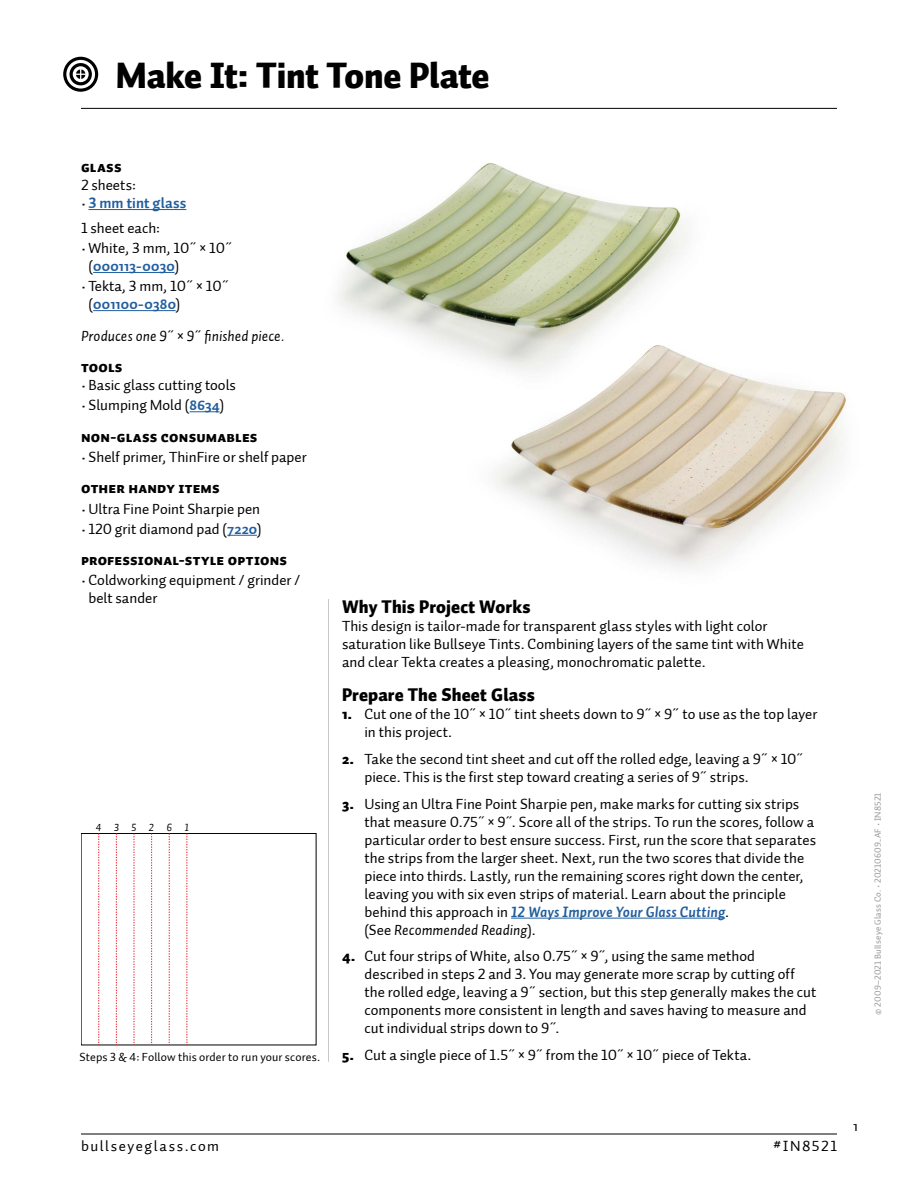
<style>
.page{position:relative;width:918px;height:1188px;background:#fff}
.page>*{position:absolute;margin:0;border:0;box-sizing:border-box;transform-origin:0 0}
.t1{font:36px "Auto 1 Black LF";letter-spacing:-.005em;color:#000}
.t2{font:18px "Auto 1 Black LF";letter-spacing:.01em;color:#000}
.t3{font:15px/18px "Auto 1 Regular LF";color:#000}
.t4{font:15px "Auto 2 Black Sm Cp";letter-spacing:.015em;color:#000}
.t5{font:15px "Auto 1 Italic LF";letter-spacing:.005em;color:#000}
.t6{font:15px "Auto 1 Bold Italic LF";letter-spacing:.005em;color:#215e9e}
.t7{font:700 15px "Auto 1";letter-spacing:.015em;color:#215e9e}
.t8{font:15px "Auto 1 Regular LF";letter-spacing:.105em;color:#000}
.t9{font:15px "Auto 1 Bold LF";letter-spacing:.005em;color:#215e9e}
.t10{font:15px "Auto 1";color:#000}
.t11{font:12px "Auto 1 Regular LF";letter-spacing:.01em;color:#000}
.t12{font:10.5px "Auto 1 Italic LF";letter-spacing:1.19em;color:#000}
.t13{font:9px "Auto 1 Regular LF";letter-spacing:.02em;color:#939598}
.s1{font-family:"Auto 1 Light LF";color:#000}
.s2{font-family:"Auto 1 Light LF"}
.s3{font-family:"Auto 1 Regular LF";font-weight:400;color:#000}
.s4{font-family:"Auto 1 Regular LF"}
.s5{font-family:"Auto 1";font-weight:700;color:#215e9e}
.s6{font-family:"Auto 1";font-weight:900}
.s7{font-family:"Auto 1 Regular LF";color:#000}
</style>
<div class="page">
<img style="left:339px;top:163px;width:349px;height:186px">
<img style="left:451px;top:324px;width:397px;height:244px">
<hr style="left:511px;top:918px;width:214px;height:1px;background:#215e9e">
<hr style="left:88px;top:209px;width:98px;height:1px;background:#215e9e">
<hr style="left:93px;top:272px;width:82px;height:1px;background:#215e9e">
<hr style="left:93px;top:310px;width:83px;height:1px;background:#215e9e">
<hr style="left:190px;top:412px;width:30px;height:1px;background:#215e9e">
<hr style="left:227px;top:535px;width:30px;height:1px;background:#215e9e">
<div style="left:79px;top:830px;width:239px;height:216px;background:linear-gradient(to right,#fff,#fff)"></div>
<div style="left:81px;top:833px;width:235px;height:212px;background:#fff"></div>
<svg style="left:98px;top:833px;width:1px;height:212px"></svg>
<svg style="left:116px;top:833px;width:1px;height:212px"></svg>
<svg style="left:134px;top:833px;width:1px;height:212px"></svg>
<svg style="left:151px;top:833px;width:1px;height:212px"></svg>
<svg style="left:169px;top:833px;width:1px;height:212px"></svg>
<svg style="left:187px;top:833px;width:1px;height:212px"></svg>
<hr style="left:81px;top:108px;width:756px;height:1px;background:#000">
<svg style="left:63px;top:57px;width:35px;height:35px"></svg>
<hr style="left:81px;top:1134px;width:756px;height:1px;background:#000">
<hr style="left:328px;top:599px;width:1px;height:463px;background:#c7c8ca">
<h1 class="t1" style="left:116px;top:52px;width:375px">Make It: Tint Tone Plate</h1>
<p class="t4" style="left:81px;top:158px;width:42px">GLASS</p>
<p class="t3" style="left:81px;top:176px;width:57px">2 sheets:</p>
<p class="t9" style="left:81px;top:193px;width:107px"><span class="s1">•</span> 3 mm tint glass</p>
<p class="t3" style="left:81px;top:219px;width:81px">1 sheet each:</p>
<p class="t3" style="left:81px;top:239px;width:153px"><span class="s2">•</span> White, 3 mm, 10˝ × 10˝</p>
<p class="t7" style="left:88px;top:256px;width:92px"><span class="s3">(</span>000113-0030<span class="s3">)</span></p>
<p class="t3" style="left:81px;top:277px;width:150px"><span class="s2">•</span> Tekta, 3 mm, 10˝ × 10˝</p>
<p class="t7" style="left:88px;top:294px;width:93px"><span class="s3">(</span>001100-0380<span class="s3">)</span></p>
<p class="t5" style="left:81px;top:326px;width:205px">Produces one 9<span class="s4">˝ ×</span> 9<span class="s4">˝</span> finished piece.</p>
<p class="t4" style="left:81px;top:358px;width:43px">TOOLS</p>
<p class="t3" style="left:81px;top:376px;width:156px"><span class="s2">•</span> Basic glass cutting tools</p>
<p class="t3" style="left:81px;top:396px;width:145px"><span class="s2">•</span> Slumping Mold (<span class="s5">8634</span>)</p>
<p class="t4" style="left:81px;top:428px;width:178px">NON-GLASS CONSUMABLES</p>
<p class="t3" style="left:81px;top:448px;width:227px"><span class="s2">•</span> Shelf primer, ThinFire or shelf paper</p>
<p class="t4" style="left:81px;top:480px;width:140px">OTHER HANDY ITEMS</p>
<p class="t3" style="left:81px;top:500px;width:181px"><span class="s2">•</span> Ultra Fine Point Sharpie pen</p>
<p class="t3" style="left:81px;top:520px;width:182px"><span class="s2">•</span> 120 grit diamond pad (<span class="s5">7220</span>)</p>
<p class="t4" style="left:81px;top:552px;width:208px">PROFESSIONAL-STYLE OPTIONS</p>
<p class="t3" style="left:88px;top:572px;width:213px;text-indent:-8px"><span class="s2">•</span> Coldworking equipment / grinder / belt sander</p>
<p class="t12" style="left:96px;top:821px;width:94px">435261</p>
<p class="t11" style="left:80px;top:1049px;width:242px">Steps 3 &amp; 4: Follow this order to run your scores.</p>
<p class="t2" style="left:342px;top:595px;width:190px">Why This Project Works</p>
<p class="t3" style="left:342px;top:617px;width:463px">This design is tailor-made for transparent glass styles with light color saturation like Bullseye Tints. Combining layers of the same tint with White and clear Tekta creates a pleasing, monochromatic palette.</p>
<p class="t2" style="left:342px;top:683px;width:194px">Prepare The Sheet Glass</p>
<p class="t3" style="left:364px;top:706px;width:455px;text-indent:-22px"><span class="s6">1.</span> Cut one of the 10˝ × 10˝ tint sheets down to 9˝ × 9˝ to use as the top layer in this project.</p>
<p class="t3" style="left:364px;top:750px;width:440px;text-indent:-22px"><span class="s6">2.</span> Take the second tint sheet and cut off the rolled edge, leaving a 9˝ × 10˝ piece. This is the first step toward creating a series of 9˝ strips.</p>
<p class="t3" style="left:364px;top:795px;width:453px;text-indent:-22px"><span class="s6">3.</span> Using an Ultra Fine Point Sharpie pen, make marks for cutting six strips that measure 0.75˝ × 9˝. Score all of the strips. To run the scores, follow a particular order to best ensure success. First, run the score that separates the strips from the larger sheet. Next, run the two scores that divide the piece into thirds. Lastly, run the remaining scores right down the center, leaving you with six even strips of material. Learn about the principle</p>
<p class="t6" style="left:364px;top:902px;width:366px"><span class="s7">behind this approach in</span> 12 Ways Improve Your Glass Cutting<span class="s7">.</span></p>
<p class="t5" style="left:364px;top:920px;width:173px"><span class="s4">(See</span> Recommended Reading<span class="s4">).</span></p>
<p class="t3" style="left:364px;top:947px;width:453px;text-indent:-22px"><span class="s6">4.</span> Cut four strips of White, also 0.75˝ × 9˝, using the same method described in steps 2 and 3. You may generate more scrap by cutting off the rolled edge, leaving a 9˝ section, but this step generally makes the cut components more consistent in length and saves having to measure and cut individual strips down to 9˝.</p>
<p class="t3" style="left:342px;top:1046px;width:411px"><span class="s6">5.</span> Cut a single piece of 1.5˝ × 9˝ from the 10˝ × 10˝ piece of Tekta.</p>
<p class="t13" style="left:872px;top:1015px;width:224px;rotate:-90deg">© 2009–2021 Bullseye Glass Co. • 20210609_AF • IN8521</p>
<p class="t8" style="left:81px;top:1137px;width:140px">bullseyeglass.com</p>
<p class="t3" style="left:773px;top:1138px;width:65px">#IN8521</p>
<p class="t10" style="left:853px;top:1116px;width:6px">1</p>
</div>
